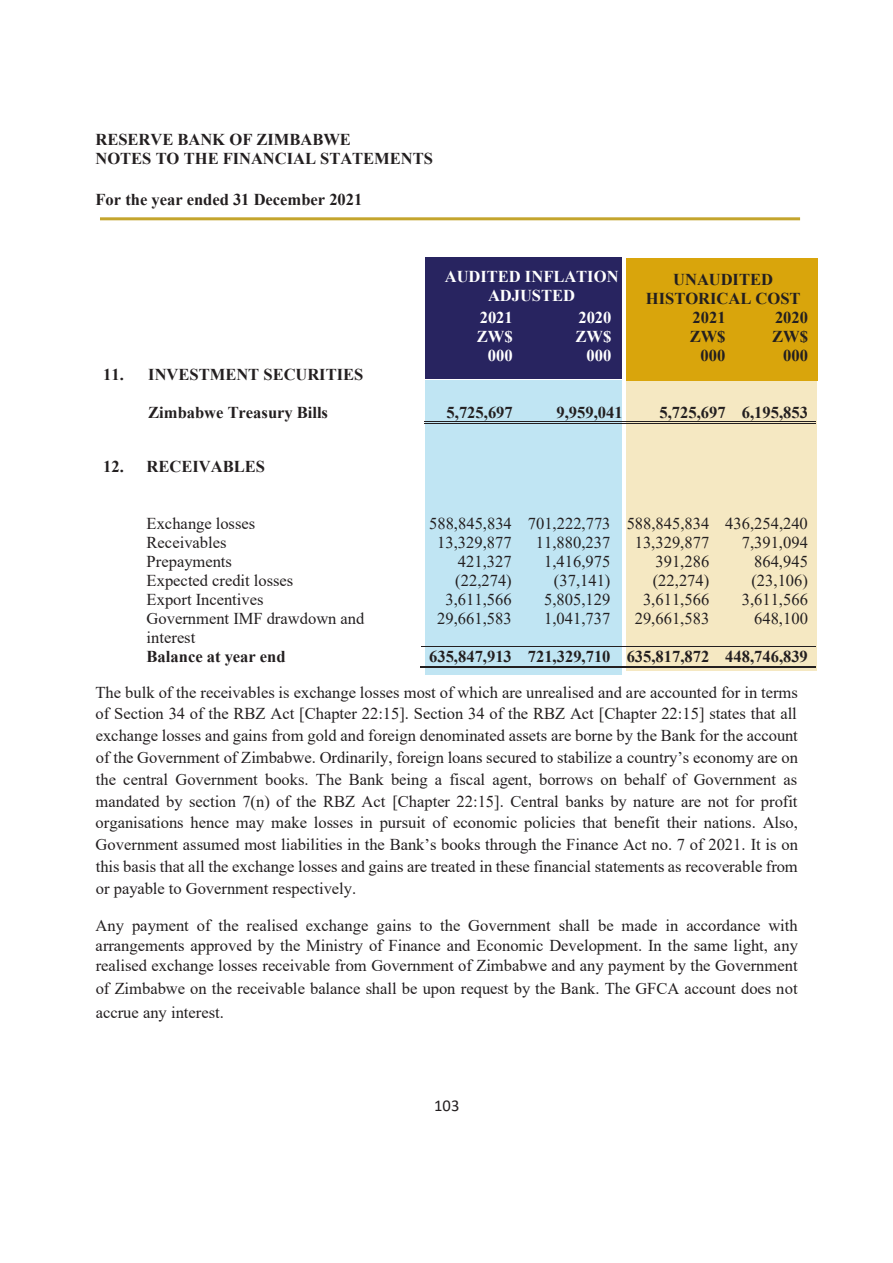
<style>
.page{position:relative;width:893px;height:1263px;background:#fff}
.page>*{position:absolute;margin:0;border:0;box-sizing:border-box;transform-origin:0 0}
.t1{font:16.5px/21.8px "Times New Roman";color:#231f20}
.t2{font:700 16.5px/18.9px "Times New Roman";color:#231f20}
.t3{font:700 16.5px/19px "Times New Roman";color:#fff;text-align:center}
.t4{font:16.5px "Calibri";color:#231f20}
</style>
<div class="page">
<div style="left:626px;top:258px;width:192px;height:122px;background:#d9a50c"></div>
<div style="left:425px;top:257px;width:197px;height:121px;background:#282460"></div>
<div style="left:627px;top:377px;width:190px;height:294px;background:#f5e8c2"></div>
<div style="left:425px;top:380px;width:197px;height:294px;background:#c0e5f3"></div>
<hr style="left:424px;top:423px;width:97px;height:1px;background:#231f20">
<hr style="left:424px;top:421px;width:97px;height:1px;background:#231f20">
<hr style="left:522px;top:423px;width:109px;height:1px;background:#231f20">
<hr style="left:522px;top:421px;width:109px;height:1px;background:#231f20">
<hr style="left:632px;top:423px;width:102px;height:1px;background:#231f20">
<hr style="left:632px;top:421px;width:102px;height:1px;background:#231f20">
<hr style="left:735px;top:423px;width:81px;height:1px;background:#231f20">
<hr style="left:735px;top:421px;width:81px;height:1px;background:#231f20">
<hr style="left:421px;top:646px;width:99px;height:1px;background:#231f20">
<hr style="left:520px;top:646px;width:98px;height:1px;background:#231f20">
<hr style="left:619px;top:646px;width:98px;height:1px;background:#231f20">
<hr style="left:718px;top:646px;width:98px;height:1px;background:#231f20">
<hr style="left:420px;top:667px;width:100px;height:1px;background:#231f20">
<hr style="left:420px;top:666px;width:100px;height:1px;background:#231f20">
<hr style="left:521px;top:667px;width:97px;height:1px;background:#231f20">
<hr style="left:521px;top:666px;width:97px;height:1px;background:#231f20">
<hr style="left:620px;top:667px;width:97px;height:1px;background:#231f20">
<hr style="left:620px;top:666px;width:97px;height:1px;background:#231f20">
<hr style="left:718px;top:667px;width:98px;height:1px;background:#231f20">
<hr style="left:718px;top:666px;width:98px;height:1px;background:#231f20">
<hr style="left:100px;top:217px;width:700px;height:3px;background:#c4a52d">
<p class="t2" style="left:95px;top:129px;width:339px">RESERVE BANK OF ZIMBABWE<br>NOTES TO THE FINANCIAL STATEMENTS</p>
<p class="t2" style="left:95px;top:190px;width:268px">For the year ended 31 December 2021</p>
<p class="t3" style="left:445px;top:266px;width:175px">AUDITED INFLATION<br>ADJUSTED</p>
<p class="t2" style="left:646px;top:269px;width:156px;text-align:center">UNAUDITED<br>HISTORICAL COST</p>
<p class="t3" style="left:480px;top:307px;width:35px">2021</p>
<p class="t3" style="left:578px;top:307px;width:35px">2020</p>
<p class="t2" style="left:692px;top:307px;width:35px">2021</p>
<p class="t2" style="left:775px;top:307px;width:35px">2020</p>
<p class="t3" style="left:477px;top:326px;width:37px">ZW$</p>
<p class="t3" style="left:575px;top:326px;width:37px">ZW$</p>
<p class="t2" style="left:690px;top:326px;width:37px">ZW$</p>
<p class="t2" style="left:772px;top:326px;width:37px">ZW$</p>
<p class="t3" style="left:488px;top:345px;width:26px">000</p>
<p class="t3" style="left:586px;top:345px;width:26px">000</p>
<p class="t2" style="left:701px;top:345px;width:26px">000</p>
<p class="t2" style="left:783px;top:345px;width:26px">000</p>
<p class="t2" style="left:103px;top:364px;width:262px">11. INVESTMENT SECURITIES</p>
<p class="t2" style="left:148px;top:402px;width:181px">Zimbabwe Treasury Bills</p>
<p class="t2" style="left:447px;top:402px;width:68px">5,725,697</p>
<p class="t2" style="left:556px;top:402px;width:68px">9,959,041</p>
<p class="t2" style="left:659px;top:402px;width:150px">5,725,697 6,195,853</p>
<p class="t2" style="left:103px;top:456px;width:163px">12. RECEIVABLES</p>
<p class="t1" style="left:147px;top:512px;width:110px">Exchange losses</p>
<p class="t1" style="left:429px;top:512px;width:380px">588,845,834 701,222,773 588,845,834 436,254,240</p>
<p class="t1" style="left:147px;top:531px;width:81px">Receivables</p>
<p class="t1" style="left:437px;top:531px;width:76px">13,329,877</p>
<p class="t1" style="left:536px;top:531px;width:76px">11,880,237</p>
<p class="t1" style="left:635px;top:531px;width:76px">13,329,877</p>
<p class="t1" style="left:742px;top:531px;width:68px">7,391,094</p>
<p class="t1" style="left:147px;top:550px;width:87px">Prepayments</p>
<p class="t1" style="left:458px;top:550px;width:55px">421,327</p>
<p class="t1" style="left:544px;top:550px;width:68px">1,416,975</p>
<p class="t1" style="left:655px;top:550px;width:55px">391,286</p>
<p class="t1" style="left:754px;top:550px;width:55px">864,945</p>
<p class="t1" style="left:147px;top:569px;width:148px">Expected credit losses</p>
<p class="t1" style="left:455px;top:569px;width:58px">(22,274)</p>
<p class="t1" style="left:554px;top:569px;width:58px">(37,141)</p>
<p class="t1" style="left:653px;top:569px;width:58px">(22,274)</p>
<p class="t1" style="left:751px;top:569px;width:58px">(23,106)</p>
<p class="t1" style="left:147px;top:588px;width:118px">Export Incentives</p>
<p class="t1" style="left:445px;top:588px;width:68px">3,611,566</p>
<p class="t1" style="left:544px;top:588px;width:68px">5,805,129</p>
<p class="t1" style="left:643px;top:588px;width:68px">3,611,566</p>
<p class="t1" style="left:742px;top:588px;width:68px">3,611,566</p>
<p class="t1" style="left:147px;top:608px;width:219px;line-height:19px">Government IMF drawdown and interest</p>
<p class="t1" style="left:437px;top:607px;width:76px">29,661,583</p>
<p class="t1" style="left:544px;top:607px;width:68px">1,041,737</p>
<p class="t1" style="left:635px;top:607px;width:76px">29,661,583</p>
<p class="t1" style="left:754px;top:607px;width:55px">648,100</p>
<p class="t2" style="left:147px;top:647px;width:140px">Balance at year end</p>
<p class="t2" style="left:429px;top:647px;width:380px">635,847,913 721,329,710 635,817,872 448,746,839</p>
<p class="t1" style="left:95px;top:680px;width:704px;text-align:justify">The bulk of the receivables is exchange losses most of which are unrealised and are accounted for in terms of Section 34 of the RBZ Act [Chapter 22:15]. Section 34 of the RBZ Act [Chapter 22:15] states that all exchange losses and gains from gold and foreign denominated assets are borne by the Bank for the account of the Government of Zimbabwe. Ordinarily, foreign loans secured to stabilize a country’s economy are on the central Government books. The Bank being a fiscal agent, borrows on behalf of Government as mandated by section 7(n) of the RBZ Act [Chapter 22:15]. Central banks by nature are not for profit organisations hence may make losses in pursuit of economic policies that benefit their nations. Also, Government assumed most liabilities in the Bank’s books through the Finance Act no. 7 of 2021. It is on this basis that all the exchange losses and gains are treated in these financial statements as recoverable from or payable to Government respectively.</p>
<p class="t1" style="left:96px;top:914px;width:704px;line-height:20.2px;text-align:justify">Any payment of the realised exchange gains to the Government shall be made in accordance with arrangements approved by the Ministry of Finance and Economic Development. In the same light, any realised exchange losses receivable from Government of Zimbabwe and any payment by the Government</p>
<p class="t1" style="left:96px;top:977px;width:704px;line-height:23.2px">of Zimbabwe on the receivable balance shall be upon request by the Bank. The GFCA account does not accrue any interest.</p>
<p class="t4" style="left:434px;top:1094px;width:27px">103</p>
</div>
